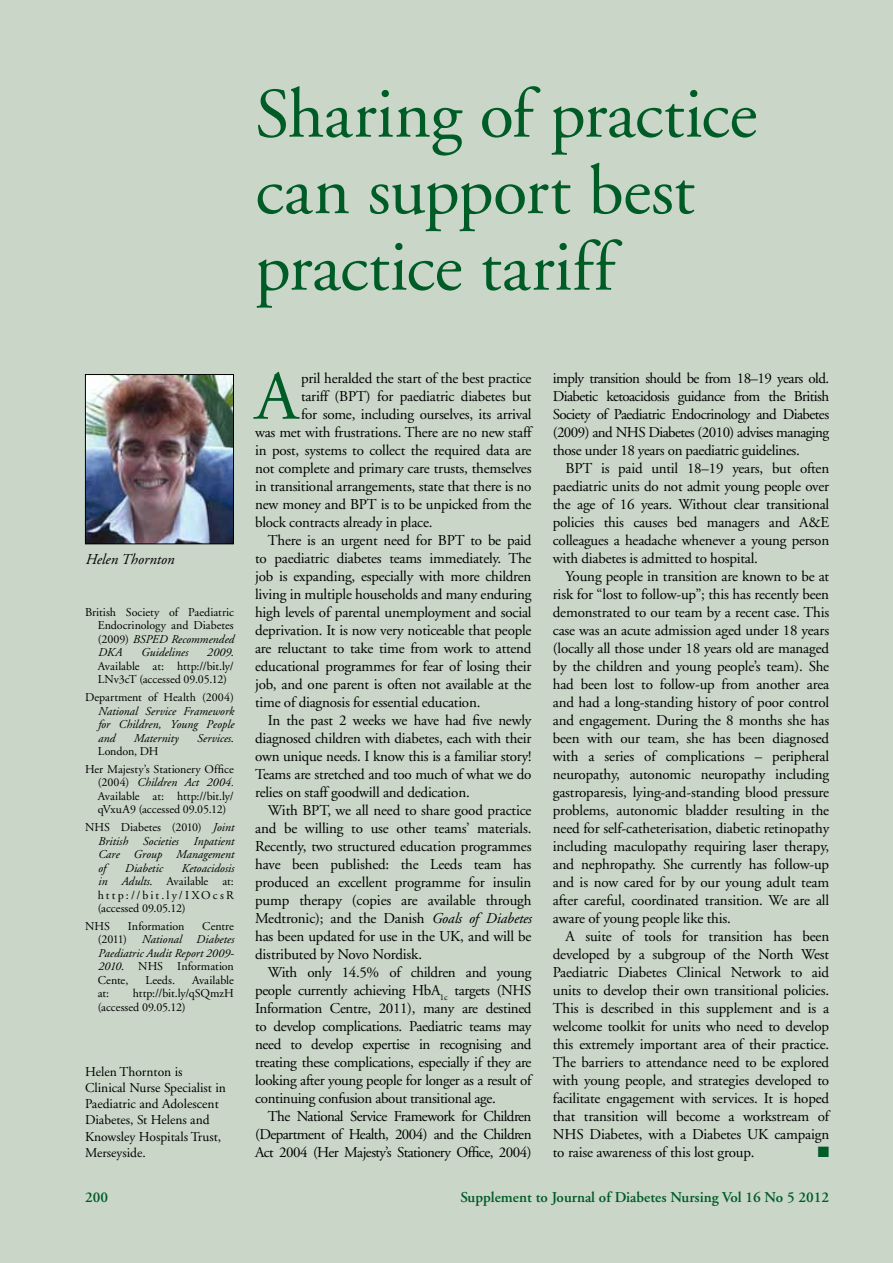
<style>
.page{position:relative;width:893px;height:1263px;background:#cad7c8}
.page>*{position:absolute;margin:0;border:0;box-sizing:border-box;transform-origin:0 0}
.t1{font:70.5px/76.5px "Adobe Garamond";letter-spacing:-.005em;color:#005c27}
.t2{font:69.3px "Adobe Garamond";color:#005c27}
.t3{font:15px/18px "Adobe Garamond";letter-spacing:-.015em;color:#000;text-align:justify}
.t4{font:15px "Adobe Garamond";letter-spacing:-.04em;color:#000}
.t5{font:600 15px "Adobe Garamond";color:#005c27}
.t6{font:italic 15px "Adobe Garamond";color:#000}
.t7{font:15px "Zapf Dingbats ITC";color:#005c27}
.t8{font:13.5px/16.2px "Adobe Garamond";color:#000}
.t9{font:12px/13.5px "Adobe Garamond";color:#000;text-align:justify}
.t10{font:italic 12px/13.5px "Adobe Garamond";color:#000;text-align:justify}
.s1{font-style:italic}
.s2{font-style:normal}
</style>
<div class="page">
<img style="left:87px;top:376px;width:145px;height:166px">
<div style="left:85px;top:374px;width:149px;height:170px;border:1px solid #000"></div>
<h1 class="t1" style="left:255px;top:78px;width:504px">Sharing of practice can support best practice tariff</h1>
<p class="t6" style="left:85px;top:551px;width:91px">Helen Thornton</p>
<p class="t9" style="left:98px;top:606px;width:138px;text-indent:-13px">British Society of Paediatric Endocrinology and Diabetes (2009) <span class="s1">BSPED Recommended DKA</span></p>
<p class="t10" style="left:141px;top:646px;width:49px">Guidelines</p>
<p class="t9" style="left:98px;top:646px;width:138px;text-indent:109px"><span class="s1">2009</span>.<br>Available at: http://bit.ly/ LNv3cT (accessed 09.05.12)</p>
<p class="t9" style="left:85px;top:691px;width:150px">Department of Health (2004)</p>
<p class="t10" style="left:98px;top:704px;width:138px">National Service Framework for Children, Young People and</p>
<p class="t10" style="left:134px;top:731px;width:46px">Maternity</p>
<p class="t10" style="left:197px;top:731px;width:38px">Services<span class="s2">.</span></p>
<p class="t9" style="left:85px;top:743px;width:150px;line-height:17.7px;text-indent:13px">London, DH<br>Her Majesty’s Stationery Office</p>
<p class="t9" style="left:98px;top:776px;width:138px">(2004) <span class="s1">Children Act 2004.<br></span>Available at: http://bit.ly/ qVxuA9 (accessed 09.05.12)</p>
<p class="t10" style="left:98px;top:821px;width:138px;text-indent:-13px"><span class="s2">NHS Diabetes (2010)</span> Joint British Societies Inpatient Care Group Management of</p>
<p class="t9" style="left:98px;top:861px;width:138px;text-indent:83px"><span class="s1">Ketoacidosis in Adults</span>. Available at: http://bit.ly/IXOcsR (accessed 09.05.12)</p>
<p class="t9" style="left:85px;top:920px;width:27px">NHS</p>
<p class="t9" style="left:128px;top:920px;width:58px">Information</p>
<p class="t10" style="left:124px;top:861px;width:39px">Diabetic</p>
<p class="t10" style="left:98px;top:920px;width:138px;text-indent:104px"><span class="s2">Centre (2011)</span> National Diabetes Paediatric Audit Report 2009- 2010<span class="s2">. NHS Information Cente,</span></p>
<p class="t9" style="left:145px;top:974px;width:31px">Leeds.</p>
<p class="t9" style="left:192px;top:974px;width:43px">Available</p>
<p class="t9" style="left:98px;top:987px;width:138px;text-indent:35px">http://bit.ly/qSQmzH (accessed 09.05.12)</p>
<p class="t9" style="left:98px;top:987px;width:13px">at:</p>
<p class="t8" style="left:85px;top:1064px;width:142px">Helen Thornton is<br>Clinical Nurse Specialist in<br>Paediatric and Adolescent<br>Diabetes, St Helens and<br>Knowsley Hospitals Trust,<br>Merseyside.</p>
<h2 class="t2" style="left:255px;top:360px;width:45px">A</h2>
<p class="t3" style="left:301px;top:369px;width:232px">pril heralded the start of the best practice</p>
<p class="t3" style="left:301px;top:387px;width:232px">tariff (BPT) for paediatric diabetes but</p>
<p class="t3" style="left:301px;top:405px;width:232px">for some, including ourselves, its arrival</p>
<p class="t3" style="left:255px;top:423px;width:278px">was met with frustrations. There are no new staff</p>
<p class="t3" style="left:255px;top:441px;width:278px">in post, systems to collect the required data are</p>
<p class="t3" style="left:255px;top:459px;width:278px">not complete and primary care trusts, themselves</p>
<p class="t3" style="left:255px;top:477px;width:278px">in transitional arrangements, state that there is no</p>
<p class="t3" style="left:255px;top:495px;width:278px">new money and BPT is to be unpicked from the</p>
<p class="t3" style="left:255px;top:513px;width:179px">block contracts already in place.</p>
<p class="t3" style="left:268px;top:531px;width:265px">There is an urgent need for BPT to be paid</p>
<p class="t3" style="left:255px;top:549px;width:278px">to paediatric diabetes teams immediately. The</p>
<p class="t3" style="left:255px;top:567px;width:278px">job is expanding, especially with more children</p>
<p class="t3" style="left:255px;top:585px;width:278px">living in multiple households and many enduring</p>
<p class="t3" style="left:255px;top:603px;width:278px">high levels of parental unemployment and social</p>
<p class="t3" style="left:255px;top:621px;width:278px">deprivation. It is now very noticeable that people</p>
<p class="t3" style="left:255px;top:639px;width:278px">are reluctant to take time from work to attend</p>
<p class="t3" style="left:255px;top:657px;width:278px">educational programmes for fear of losing their</p>
<p class="t3" style="left:255px;top:675px;width:278px">job, and one parent is often not available at the</p>
<p class="t3" style="left:255px;top:693px;width:227px">time of diagnosis for essential education.</p>
<p class="t3" style="left:268px;top:711px;width:265px">In the past 2 weeks we have had five newly</p>
<p class="t3" style="left:255px;top:729px;width:278px">diagnosed children with diabetes, each with their</p>
<p class="t3" style="left:255px;top:747px;width:278px">own unique needs. I know this is a familiar story!</p>
<p class="t3" style="left:255px;top:765px;width:278px">Teams are stretched and too much of what we do</p>
<p class="t3" style="left:255px;top:783px;width:216px">relies on staff goodwill and dedication.</p>
<p class="t3" style="left:268px;top:801px;width:265px">With BPT, we all need to share good practice</p>
<p class="t3" style="left:255px;top:819px;width:278px">and be willing to use other teams’ materials.</p>
<p class="t3" style="left:255px;top:837px;width:278px">Recently, two structured education programmes</p>
<p class="t3" style="left:255px;top:855px;width:278px">have been published: the Leeds team has</p>
<p class="t3" style="left:255px;top:873px;width:278px">produced an excellent programme for insulin</p>
<p class="t3" style="left:255px;top:891px;width:278px">pump therapy (copies are available through</p>
<p class="t3" style="left:255px;top:909px;width:278px">Medtronic); and the Danish <span class="s1">Goals of Diabetes</span></p>
<p class="t3" style="left:255px;top:927px;width:278px">has been updated for use in the UK, and will be</p>
<p class="t3" style="left:255px;top:945px;width:169px">distributed by Novo Nordisk.</p>
<p class="t3" style="left:268px;top:963px;width:265px">With only 14.5% of children and young</p>
<p class="t3" style="left:255px;top:981px;width:278px">people currently achieving HbA<sub>1c</sub> targets (NHS</p>
<p class="t3" style="left:255px;top:999px;width:278px">Information Centre, 2011), many are destined</p>
<p class="t3" style="left:255px;top:1017px;width:278px">to develop complications. Paediatric teams may</p>
<p class="t3" style="left:255px;top:1035px;width:278px">need to develop expertise in recognising and</p>
<p class="t3" style="left:255px;top:1053px;width:278px">treating these complications, especially if they are</p>
<p class="t3" style="left:255px;top:1071px;width:278px">looking after young people for longer as a result of</p>
<p class="t3" style="left:255px;top:1089px;width:242px">continuing confusion about transitional age.</p>
<p class="t4" style="left:268px;top:1108px;width:265px">The National Service Framework for Children</p>
<p class="t4" style="left:255px;top:1126px;width:278px">(Department of Health, 2004) and the Children</p>
<p class="t4" style="left:255px;top:1144px;width:278px">Act 2004 (Her Majesty’s Stationery Office, 2004)</p>
<p class="t3" style="left:553px;top:369px;width:278px">imply transition should be from 18–19 years old.<br>Diabetic ketoacidosis guidance from the British Society of Paediatric Endocrinology and Diabetes (2009) and NHS Diabetes (2010) advises managing those under 18 years on paediatric guidelines.</p>
<p class="t3" style="left:553px;top:459px;width:278px;text-indent:13px">BPT is paid until 18–19 years, but often paediatric units do not admit young people over the age of 16 years. Without clear transitional policies this causes bed managers and A&amp;E colleagues a headache whenever a young person with diabetes is admitted to hospital.</p>
<p class="t3" style="left:553px;top:567px;width:278px;text-indent:13px">Young people in transition are known to be at risk for “lost to follow-up”; this has recently been demonstrated to our team by a recent case. This case was an acute admission aged under 18 years (locally all those under 18 years old are managed by the children and young people’s team). She had been lost to follow-up from another area and had a long-standing history of poor control and engagement. During the 8 months she has been with our team, she has been diagnosed with a series of complications – peripheral neuropathy, autonomic neuropathy including gastroparesis, lying-and-standing blood pressure problems, autonomic bladder resulting in the need for self-catheterisation, diabetic retinopathy including maculopathy requiring laser therapy, and nephropathy. She currently has follow-up and is now cared for by our young adult team after careful, coordinated transition. We are all aware of young people like this.</p>
<p class="t3" style="left:553px;top:927px;width:278px;text-indent:13px">A suite of tools for transition has been developed by a subgroup of the North West Paediatric Diabetes Clinical Network to aid units to develop their own transitional policies.<br>This is described in this supplement and is a welcome toolkit for units who need to develop this extremely important area of their practice.<br>The barriers to attendance need to be explored with young people, and strategies developed to facilitate engagement with services. It is hoped that transition will become a workstream of NHS Diabetes, with a Diabetes UK campaign to raise awareness of this lost group.</p>
<p class="t7" style="left:818px;top:1144px;width:13px">■</p>
<p class="t5" style="left:85px;top:1189px;width:24px">200</p>
<p class="t5" style="left:460px;top:1189px;width:370px">Supplement to Journal of Diabetes Nursing Vol 16 No 5 2012</p>
</div>
